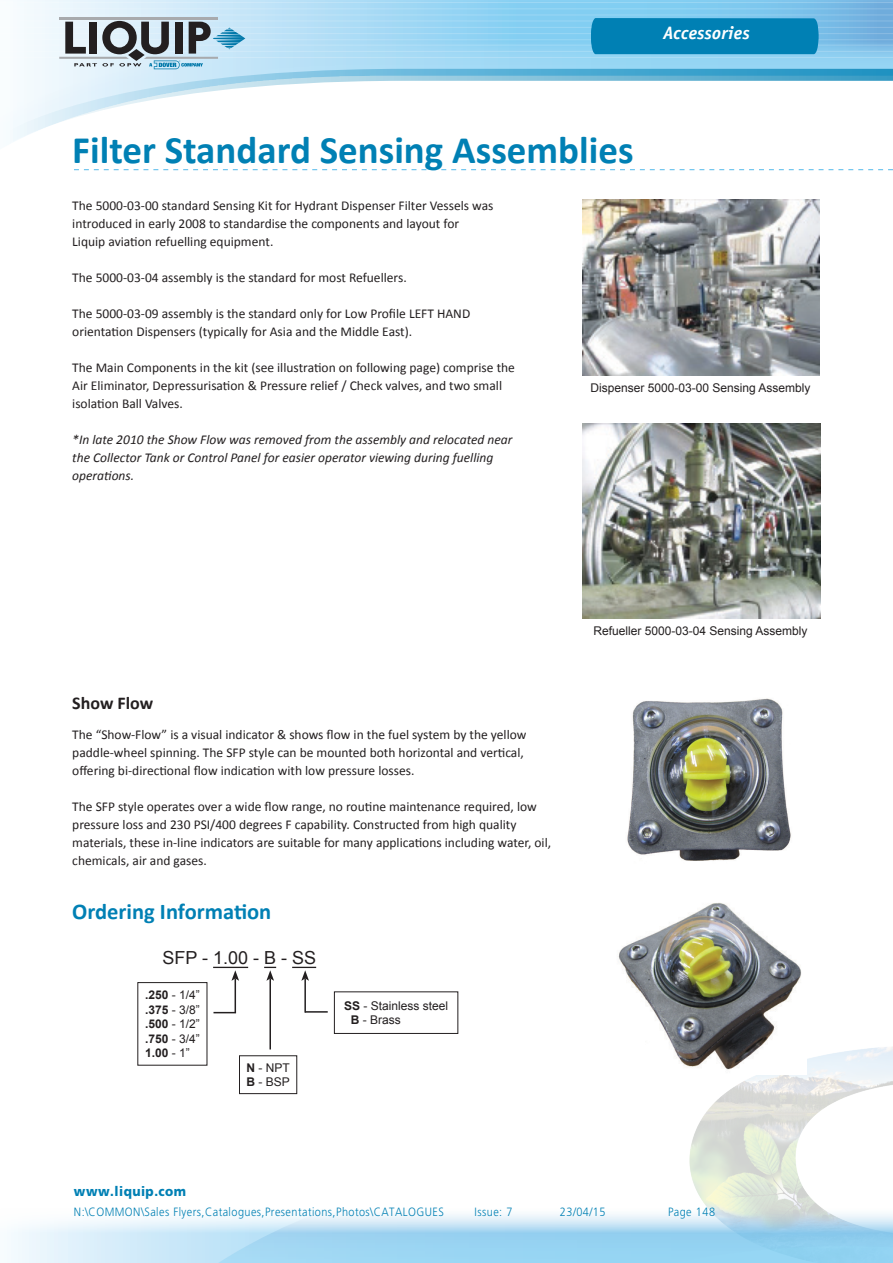
<style>
.page{position:relative;width:893px;height:1263px;background:#fff}
.page>*{position:absolute;margin:0;border:0;box-sizing:border-box;transform-origin:0 0}
.t1{font:700 39px "Calibri";color:#0080b4}
.t2{font:700 22.5px "Calibri";color:#0080b4}
.t3{font:italic 700 18px "Officina Sans Std";letter-spacing:.02em;color:#fff}
.t4{font:18px "Arial";color:#231f20}
.t5{font:700 18px "Calibri";color:#231f20}
.t6{font:13.5px/18px "Calibri";color:#231f20}
.t7{font:italic 13.5px/18px "Calibri";color:#231f20}
.t8{font:900 13.5px "Frutiger LT Std";letter-spacing:.04em;color:#0080b4;scale:.91 1}
.t9{font:12px/14.4px "Arial";color:#231f20}
.t10{font:300 12px "Frutiger LT Std";letter-spacing:.04em;color:#0080b4;scale:.91 1}
.s1{font-weight:700}
</style>
<div class="page">
<svg style="left:20px;top:0;width:873px;height:67px;background:#a2d7f2"></svg>
<hr style="left:0;top:21px;width:893px;height:1px;background:#fff">
<hr style="left:0;top:57px;width:893px;height:1px;background:#fff">
<hr style="left:0;top:15px;width:893px;height:1px;background:#fff">
<hr style="left:0;top:45px;width:893px;height:1px;background:#fff">
<hr style="left:0;top:51px;width:893px;height:1px;background:#fff">
<hr style="left:0;top:8px;width:893px;height:1px;background:#fff">
<hr style="left:0;top:39px;width:893px;height:1px;background:#fff">
<hr style="left:0;top:27px;width:893px;height:1px;background:#fff">
<hr style="left:0;top:33px;width:893px;height:1px;background:#fff">
<hr style="left:0;top:2px;width:893px;height:1px;background:#fff">
<img style="left:689px;top:1047px;width:204px;height:159px">
<svg style="left:13px;top:67px;width:880px;height:75px"></svg>
<svg style="left:11px;top:1221px;width:74px;height:42px"></svg>
<svg style="left:85px;top:1206px;width:808px;height:57px"></svg>
<hr style="left:59px;top:17px;width:159px;height:2px;background:#a8aaad">
<svg style="left:59px;top:21px;width:186px;height:48px;background:#97a9b4"></svg>
<svg style="left:74px;top:169px;width:819px;height:1px"></svg>
<div style="left:591px;top:18px;width:227px;height:36px;background:#0080b4"></div>
<img style="left:582px;top:200px;width:237px;height:176px">
<img style="left:582px;top:423px;width:239px;height:195px">
<img style="left:618px;top:902px;width:189px;height:173px">
<img style="left:627px;top:698px;width:164px;height:163px">
<hr style="left:213px;top:967px;width:35px;height:1px;background:#231f20">
<hr style="left:235px;top:978px;width:1px;height:35px;background:#231f20">
<svg style="left:231px;top:970px;width:8px;height:11px"></svg>
<hr style="left:269px;top:978px;width:2px;height:71px;background:#231f20">
<svg style="left:264px;top:967px;width:12px;height:14px"></svg>
<hr style="left:304px;top:978px;width:2px;height:35px;background:#231f20">
<svg style="left:292px;top:967px;width:24px;height:14px"></svg>
<hr style="left:305px;top:1011px;width:23px;height:2px;background:#231f20">
<svg style="left:213px;top:1012px;width:22px;height:1px"></svg>
<div style="left:334px;top:991px;width:124px;height:43px;border:1px solid #231f20"></div>
<div style="left:239px;top:1055px;width:58px;height:39px;border:1px solid #231f20"></div>
<h3 class="t3" style="left:663px;top:22px;width:88px">Accessories</h3>
<h3 class="t3" style="left:679px;top:25px;width:57px">Gauges</h3>
<h1 class="t1" style="left:72px;top:125px;width:563px">Filter Standard Sensing Assemblies</h1>
<p class="t6" style="left:72px;top:196px;width:423px">The 5000-03-00 standard Sensing Kit for Hydrant Dispenser Filter Vessels was introduced in early 2008 to standardise the components and layout for<br>Liquip aviation refuelling equipment.</p>
<p class="t6" style="left:72px;top:268px;width:336px">The 5000-03-04 assembly is the standard for most Refuellers.</p>
<p class="t6" style="left:72px;top:304px;width:400px">The 5000-03-09 assembly is the standard only for Low Profile LEFT HAND orientation Dispensers (typically for Asia and the Middle East).</p>
<p class="t6" style="left:72px;top:358px;width:444px">The Main Components in the kit (see illustration on following page) comprise the<br>Air Eliminator, Depressurisation &amp; Pressure relief / Check valves, and two small isolation Ball Valves.</p>
<p class="t7" style="left:72px;top:430px;width:442px">*In late 2010 the Show Flow was removed from the assembly and relocated near the Collector Tank or Control Panel for easier operator viewing during fuelling operations.</p>
<p class="t9" style="left:590px;top:381px;width:222px">Dispenser 5000-03-00 Sensing Assembly</p>
<h3 class="t5" style="left:72px;top:692px;width:83px">Show Flow</h3>
<p class="t6" style="left:72px;top:726px;width:456px">The “Show-Flow” is a visual indicator &amp; shows flow in the fuel system by the yellow paddle-wheel spinning. The SFP style can be mounted both horizontal and vertical, offering bi-directional flow indication with low pressure losses.</p>
<p class="t6" style="left:72px;top:798px;width:480px">The SFP style operates over a wide flow range, no routine maintenance required, low pressure loss and 230 PSI/400 degrees F capability. Constructed from high quality materials, these in-line indicators are suitable for many applications including water, oil, chemicals, air and gases.</p>
<h2 class="t2" style="left:72px;top:897px;width:201px">Ordering Information</h2>
<h3 class="t4" style="left:162px;top:946px;width:155px">SFP - 1.00 - B - SS</h3>
<p class="t9" style="left:145px;top:988px;width:56px;text-align:justify"><span class="s1">.250</span> - 1/4” <span class="s1">.375</span> - 3/8” <span class="s1">.500</span> - 1/2” <span class="s1">.750</span> - 3/4” <span class="s1">1.00</span> - 1”</p>
<p class="t9" style="left:247px;top:1060px;width:45px"><span class="s1">N</span> - NPT<br><span class="s1">B</span> - BSP</p>
<p class="t9" style="left:351px;top:998px;width:99px;text-indent:-7px"><span class="s1">SS</span> - Stainless steel<br><span class="s1">B</span> - Brass</p>
<p class="t9" style="left:593px;top:624px;width:216px">Refueller 5000-03-04 Sensing Assembly</p>
<p class="t8" style="left:74px;top:1183px;width:125px">www.liquip.com</p>
<p class="t10" style="left:74px;top:1205px;width:408px">N:\COMMON\Sales Flyers,Catalogues,Presentations,Photos\CATALOGUES</p>
<p class="t10" style="left:475px;top:1205px;width:43px">Issue: 7</p>
<p class="t10" style="left:560px;top:1205px;width:52px">23/04/15</p>
<p class="t10" style="left:668px;top:1205px;width:53px">Page 148</p>
</div>
